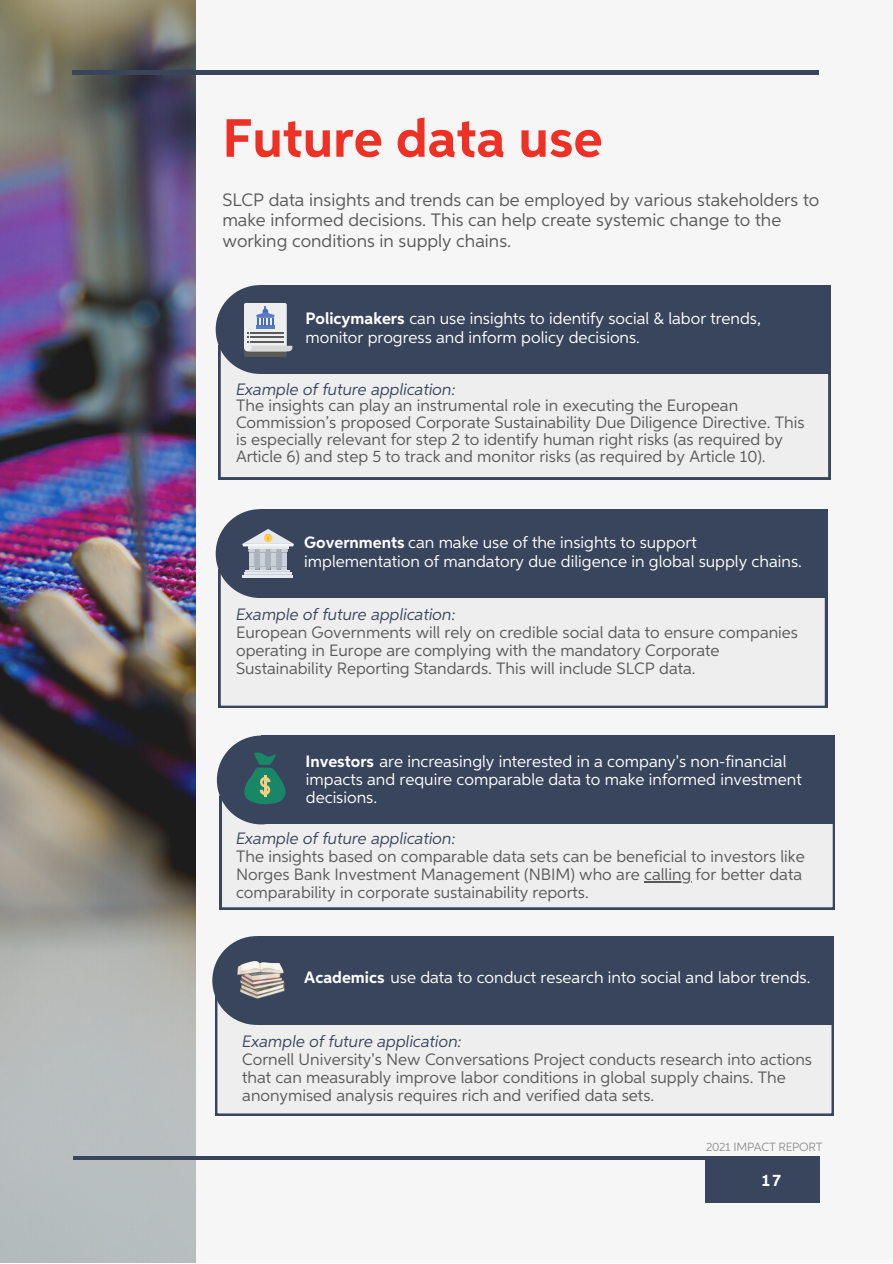
<style>
.page{position:relative;width:893px;height:1264px;background:#fff}
.page>*{position:absolute;margin:0;border:0;box-sizing:border-box;transform-origin:0 0}
.t1{font:700 54px "Aspira";color:#ee3124}
.t2{font:18px/20.2px "Aspira";color:#595959}
.t3{font:16.5px/18px "Aspira";color:#595959}
.t4{font:16.5px/19px "Aspira";color:#fff}
.t5{font:italic 16.5px "Aspira";color:#39455c}
.t6{font:700 16.5px "Aspira";color:#fff}
.t7{font:12px "Aspira";letter-spacing:-.02em;color:#929292}
.s1{font-weight:700}
</style>
<div class="page">
<div style="left:0;top:0;width:892px;height:1262px;background:#f6f6f6"></div>
<svg style="left:218px;top:345px;width:612px;height:134px"></svg>
<div style="left:260px;top:285px;width:570px;height:89px;background:#39455c"></div>
<div style="left:216px;top:285px;width:88px;height:89px;background:#39455c;border-radius:50%"></div>
<img style="left:0;top:0;width:196px;height:1262px">
<hr style="left:72px;top:71px;width:747px;height:3px;background:#39455c">
<div style="left:704px;top:1156px;width:115px;height:46px;background:#39455c"></div>
<hr style="left:73px;top:1156px;width:746px;height:3px;background:#39455c">
<svg style="left:244px;top:303px;width:48px;height:54px;background:#b1b5bf"></svg>
<svg style="left:218px;top:569px;width:609px;height:139px"></svg>
<div style="left:260px;top:509px;width:567px;height:89px;background:#39455c"></div>
<div style="left:216px;top:509px;width:88px;height:89px;background:#39455c;border-radius:50%"></div>
<hr style="left:242px;top:574px;width:51px;height:3px;background:#e6e9ed">
<hr style="left:244px;top:572px;width:47px;height:2px;background:#e6e9ed">
<hr style="left:245px;top:569px;width:45px;height:3px;background:#e6e9ed">
<hr style="left:245px;top:571px;width:45px;height:1px;background:#ccd1d9">
<hr style="left:244px;top:574px;width:47px;height:1px;background:#ccd1d9">
<svg style="left:242px;top:529px;width:52px;height:40px"></svg>
<svg style="left:220px;top:797px;width:614px;height:112px"></svg>
<div style="left:261px;top:735px;width:573px;height:89px;background:#39455c"></div>
<div style="left:217px;top:735px;width:89px;height:89px;background:#39455c;border-radius:50%"></div>
<svg style="left:244px;top:752px;width:42px;height:53px"></svg>
<svg style="left:215px;top:997px;width:618px;height:118px"></svg>
<div style="left:256px;top:936px;width:577px;height:88px;background:#39455c"></div>
<div style="left:212px;top:936px;width:89px;height:88px;background:#39455c;border-radius:50%"></div>
<img style="left:238px;top:961px;width:46px;height:37px">
<hr style="left:644px;top:881px;width:47px;height:1px;background:#595959">
<h1 class="t1" style="left:222px;top:115px;width:382px">Future data use</h1>
<p class="t2" style="left:222px;top:191px;width:598px">SLCP data insights and trends can be employed by various stakeholders to make informed decisions. This can help create systemic change to the working conditions in supply chains.</p>
<p class="t4" style="left:305px;top:310px;width:457px"><span class="s1">Policymakers</span> can use insights to identify social &amp; labor trends, monitor progress and inform policy decisions.</p>
<p class="t5" style="left:236px;top:382px;width:221px">Example of future application:</p>
<p class="t3" style="left:236px;top:398px;width:570px;line-height:16.8px">The insights can play an instrumental role in executing the European Commission’s proposed Corporate Sustainability Due Diligence Directive. This is especially relevant for step 2 to identify human right risks (as required by Article 6) and step 5 to track and monitor risks (as required by Article 10).</p>
<p class="t4" style="left:304px;top:533px;width:499px"><span class="s1">Governments</span> can make use of the insights to support implementation of mandatory due diligence in global supply chains.</p>
<p class="t5" style="left:236px;top:607px;width:221px">Example of future application:</p>
<p class="t3" style="left:236px;top:624px;width:563px">European Governments will rely on credible social data to ensure companies operating in Europe are complying with the mandatory Corporate<br>Sustainability Reporting Standards. This will include SLCP data.</p>
<p class="t4" style="left:305px;top:753px;width:497px;line-height:18px"><span class="s1">Investors</span> are increasingly interested in a company's non-financial impacts and require comparable data to make informed investment decisions.</p>
<p class="t5" style="left:236px;top:831px;width:221px">Example of future application:</p>
<p class="t3" style="left:236px;top:848px;width:570px">The insights based on comparable data sets can be beneficial to investors like<br>Norges Bank Investment Management (NBIM) who are calling for better data comparability in corporate sustainability reports.</p>
<p class="t4" style="left:304px;top:968px;width:507px"><span class="s1">Academics</span> use data to conduct research into social and labor trends.</p>
<p class="t5" style="left:242px;top:1033px;width:221px">Example of future application:</p>
<p class="t3" style="left:242px;top:1051px;width:571px">Cornell University's New Conversations Project conducts research into actions that can measurably improve labor conditions in global supply chains. The anonymised analysis requires rich and verified data sets.</p>
<p class="t7" style="left:706px;top:1141px;width:118px">2021 IMPACT REPORT</p>
<p class="t6" style="left:761px;top:1172px;width:20px">17</p>
</div>
